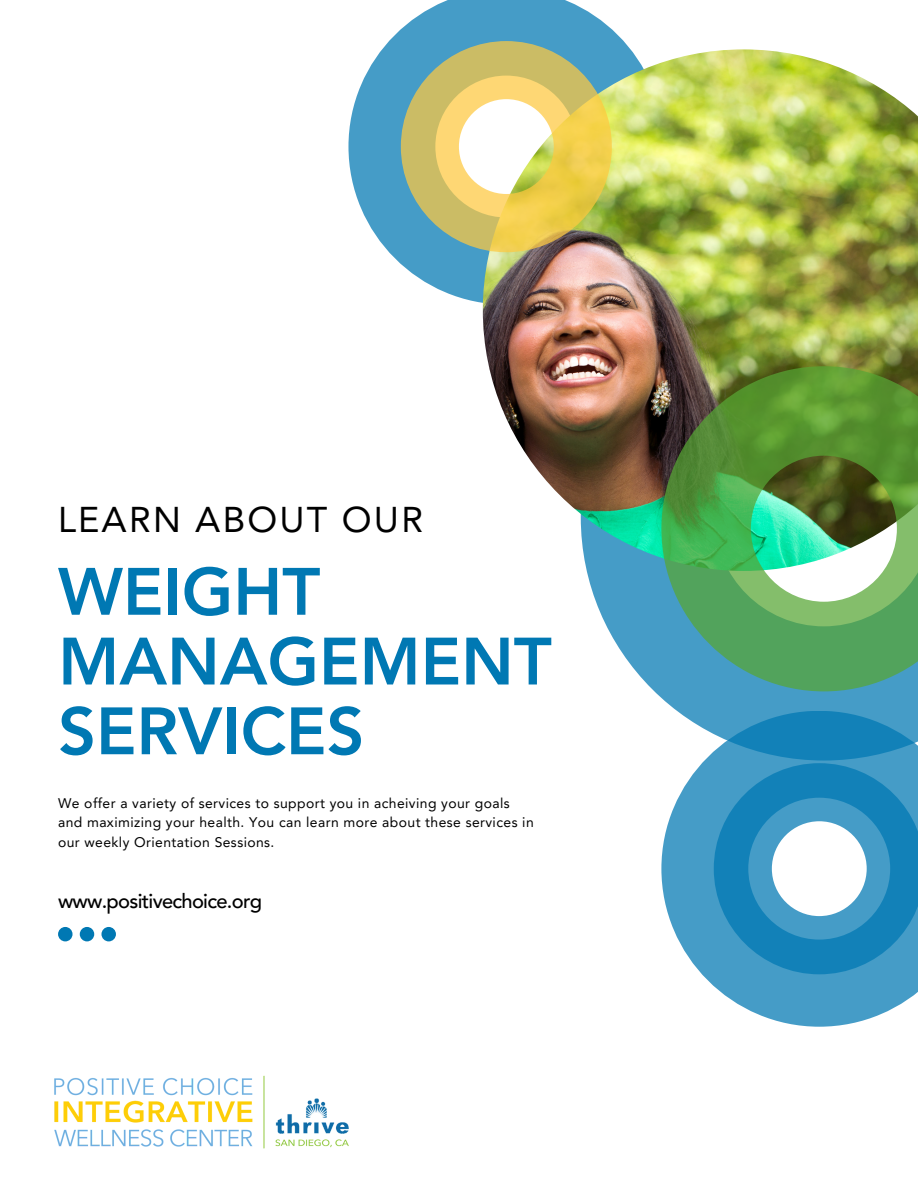
<style>
.page{position:relative;width:918px;height:1188px;background:#fff}
.page>*{position:absolute;margin:0;border:0;box-sizing:border-box;transform-origin:0 0}
.t1{font:800 66.15px/69.8px "Avenir LT Pro";color:#0078b3}
.t2{font:35.85px "Avenir LT Pro";letter-spacing:.06em;color:#000}
.t3{font:500 20.1px "Avenir LT Pro";letter-spacing:-.035em;color:#000}
.t4{font:13.95px/19.5px "Avenir LT Pro";letter-spacing:.03em;color:#000}
</style>
<div class="page">
<svg style="left:348px;top:0;width:282px;height:305px;fill:#459cc7"></svg>
<svg style="left:586px;top:571px;width:332px;height:140px;fill:#459cc7"></svg>
<img style="left:483px;top:49px;width:435px;height:522px">
<svg style="left:401px;top:41px;width:211px;height:211px;background:#c8c584"></svg>
<svg style="left:661px;top:366px;width:257px;height:325px;background:#5c9c5e"></svg>
<svg style="left:59px;top:927px;width:57px;height:14px"></svg>
<img style="left:54px;top:1075px;width:294px;height:74px">
<svg style="left:661px;top:711px;width:257px;height:316px;fill:#459cc7"></svg>
<svg style="left:714px;top:763px;width:204px;height:211px"></svg>
<h1 class="t2" style="left:58px;top:504px;width:367px">LEARN ABOUT OUR</h1>
<p class="t1" style="left:58px;top:563px;width:495px">WEIGHT<br>MANAGEMENT<br>SERVICES</p>
<h3 class="t4" style="left:58px;top:795px;width:477px">We offer a variety of services to support you in acheiving your goals and maximizing your health. You can learn more about these services in our weekly Orientation Sessions.</h3>
<p class="t3" style="left:58px;top:893px;width:206px">www.positivechoice.org</p>
</div>
